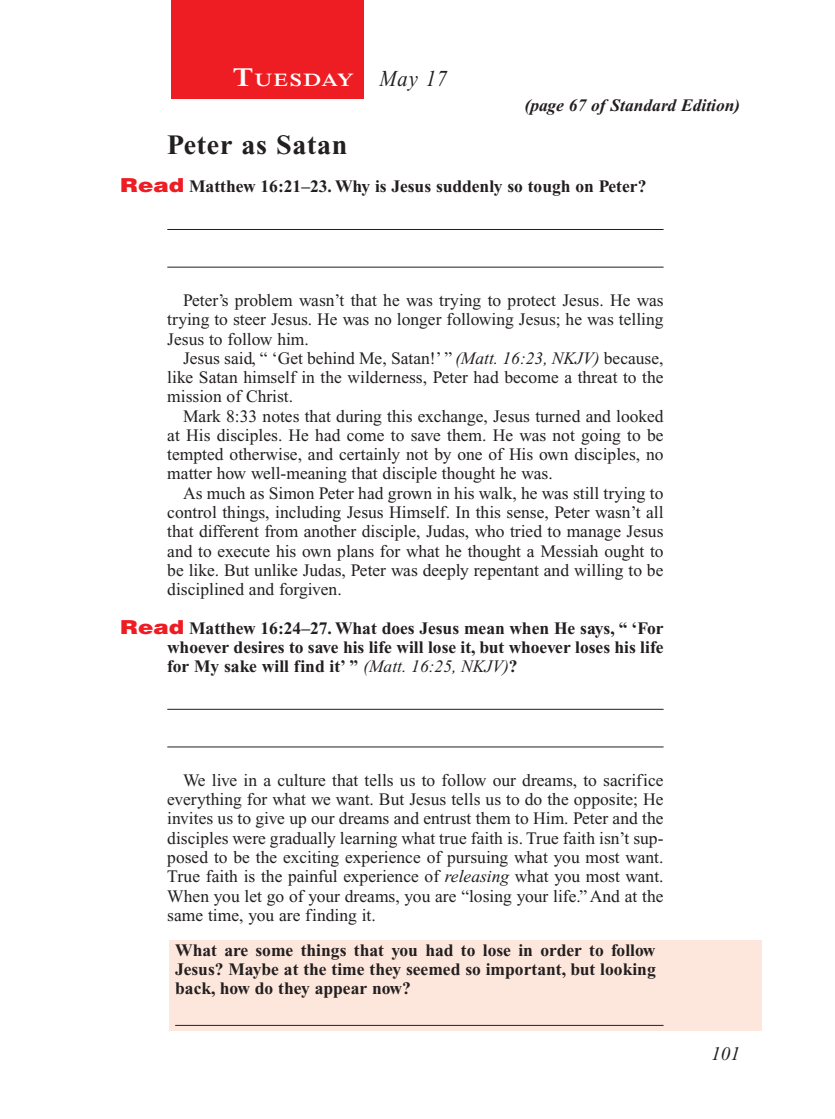
<style>
.page{position:relative;width:835px;height:1119px;background:#fff}
.page>*{position:absolute;margin:0;border:0;box-sizing:border-box;transform-origin:0 0}
.Head{font:700 28px "Times New Roman PS Std";letter-spacing:.025em;color:#231f20}
.Lesson_Dates{font:italic 22.75px "Times New Roman PS Std";color:#231f20;scale:.9 1}
.PageNumbers{font:italic 19.25px "Times New Roman PS Std";color:#231f20}
.Daily_Header{font:600 18.38px "Times NRMT Std";letter-spacing:.07em;color:#fff;scale:1.1 1}
.Body{font:17.5px/19.2px "Times New Roman PS Std";color:#231f20;text-align:justify}
.Question{font:700 17.5px/19.2px "Times New Roman PS Std";color:#231f20;text-align:justify}
.x-screened_box-text{font:700 17.5px/19.2px "Times New Roman PS Std";color:#231f20;text-align:justify}
.Question_NO_SB{font:700 17.5px "Times New Roman PS Std";color:#231f20}
.Page_from_SE{font:italic 700 17.5px "Times New Roman PS Std";color:#231f20}
.s1{font-size:26.25px}
.s2{font-family:"Helvetica LT Std";font-weight:900;font-size:19.25px;color:#ee1d23}
.s3{font-style:italic}
.s4{font-weight:400;font-style:italic}
</style>
<div class="page">
<div style="left:172px;top:0;width:192px;height:99px;background:#ee1d23"></div>
<div style="left:169px;top:940px;width:593px;height:90px;background:#fde7dc"></div>
<hr style="left:167px;top:229px;width:496px;height:1px;background:#231f20">
<hr style="left:167px;top:267px;width:496px;height:1px;background:#231f20">
<hr style="left:167px;top:708px;width:496px;height:1px;background:#231f20">
<hr style="left:167px;top:746px;width:496px;height:1px;background:#231f20">
<hr style="left:175px;top:1024px;width:488px;height:1px;background:#231f20">
<p class="Daily_Header" style="left:233px;top:69px;width:112px"><span class="s1">T</span>UESDAY</p>
<p class="Lesson_Dates" style="left:379px;top:66px;width:77px">May 17</p>
<p class="Page_from_SE" style="left:524px;top:95px;width:217px">(page 67 of Standard Edition)</p>
<p class="Head" style="left:167px;top:129px;width:182px">Peter as Satan</p>
<p class="Question_NO_SB" style="left:120px;top:177px;width:528px"><span class="s2">Read</span> Matthew 16:21–23. Why is Jesus suddenly so tough on Peter?</p>
<p class="Body" style="left:167px;top:290px;width:498px;text-indent:16px">Peter’s problem wasn’t that he was trying to protect Jesus. He was trying to steer Jesus. He was no longer following Jesus; he was telling Jesus to follow him.</p>
<p class="Body" style="left:167px;top:348px;width:498px;text-indent:16px">Jesus said, “ ‘Get behind Me, Satan!’ ” <span class="s3">(Matt. 16:23, NKJV)</span> because, like Satan himself in the wilderness, Peter had become a threat to the mission of Christ.</p>
<p class="Body" style="left:167px;top:406px;width:498px;text-indent:16px">Mark 8:33 notes that during this exchange, Jesus turned and looked at His disciples. He had come to save them. He was not going to be tempted otherwise, and certainly not by one of His own disciples, no matter how well-meaning that disciple thought he was.</p>
<p class="Body" style="left:167px;top:483px;width:498px;text-indent:16px">As much as Simon Peter had grown in his walk, he was still trying to control things, including Jesus Himself. In this sense, Peter wasn’t all that different from another disciple, Judas, who tried to manage Jesus and to execute his own plans for what he thought a Messiah ought to be like. But unlike Judas, Peter was deeply repentant and willing to be disciplined and forgiven.</p>
<p class="Question" style="left:167px;top:618px;width:498px;text-indent:-47px"><span class="s2">Read</span> Matthew 16:24–27. What does Jesus mean when He says, “ ‘For whoever desires to save his life will lose it, but whoever loses his life for My sake will find it’ ” <span class="s4">(Matt. 16:25, NKJV)</span>?</p>
<p class="Body" style="left:167px;top:770px;width:498px;text-indent:16px">We live in a culture that tells us to follow our dreams, to sacrifice everything for what we want. But Jesus tells us to do the opposite; He invites us to give up our dreams and entrust them to Him. Peter and the disciples were gradually learning what true faith is. True faith isn’t sup&shy;posed to be the exciting experience of pursuing what you most want.<br>True faith is the painful experience of <span class="s3">releasing</span> what you most want.<br>When you let go of your dreams, you are “losing your life.” And at the same time, you are finding it.</p>
<p class="x-screened_box-text" style="left:175px;top:940px;width:482px">What are some things that you had to lose in order to follow Jesus? Maybe at the time they seemed so important, but looking back, how do they appear now?</p>
<p class="PageNumbers" style="left:711px;top:1043px;width:30px">101</p>
</div>
